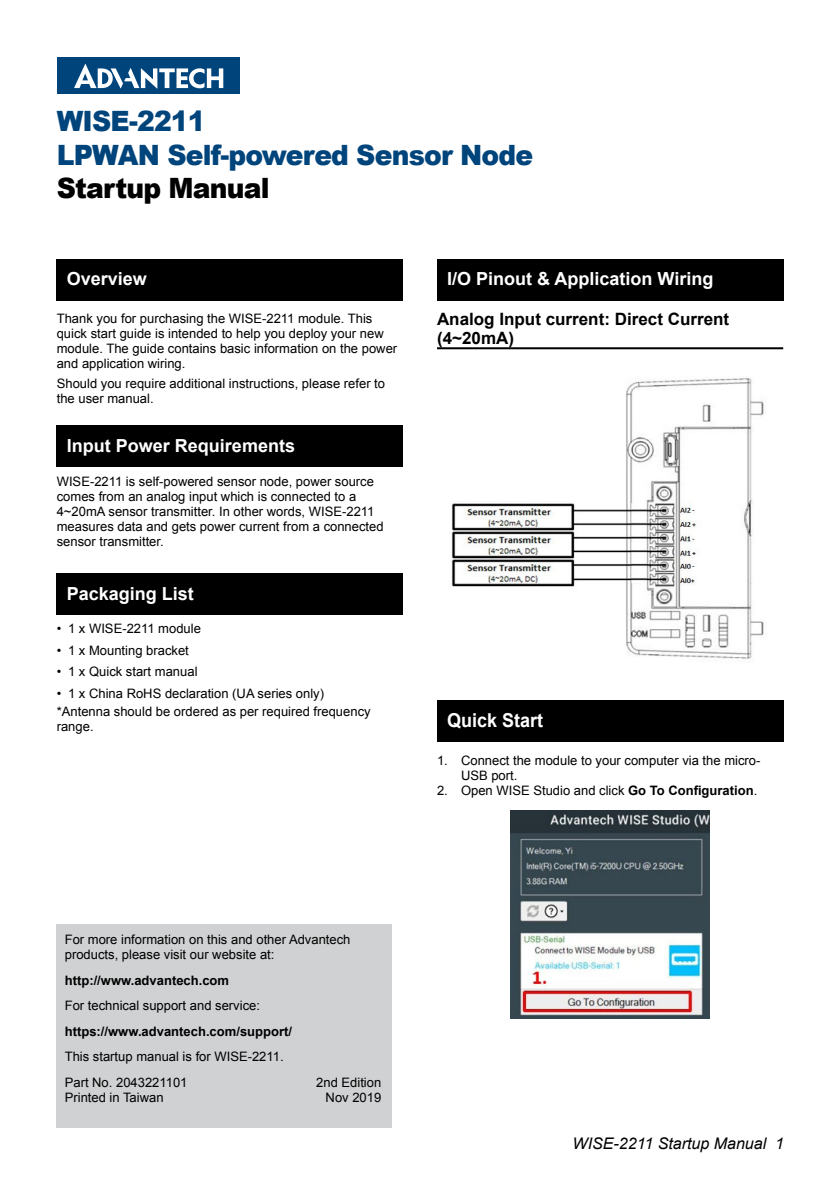
<style>
.page{position:relative;width:840px;height:1191px;background:#fff}
.page>*{position:absolute;margin:0;border:0;box-sizing:border-box;transform-origin:0 0}
.t1{font:900 28px/33.6px "Arial";letter-spacing:-.03em;color:#00447c;scale:.95 1}
.t2{font:900 28px "Arial";letter-spacing:-.03em;color:#000;scale:.95 1}
.t3{font:700 19.2px "Arial";color:#fff;scale:.94 1}
.t4{font:700 18px "Arial";color:#fff}
.t5{font:700 17px/19px "Arial";color:#000}
.t6{font:italic 16px "Arial";color:#000}
.t7{font:13px/15px "Arial";color:#000}
.t8{font:700 13px "Arial";color:#000}
.s1{font-weight:700}
</style>
<div class="page">
<div style="left:57px;top:924px;width:334px;height:203px;background:#cfd1d2"></div>
<div style="left:57px;top:57px;width:182px;height:37px;background:#00447c"></div>
<svg style="left:74px;top:64px;width:149px;height:25px"></svg>
<hr style="left:437px;top:347px;width:345px;height:2px;background:#000">
<img style="left:510px;top:811px;width:199px;height:207px">
<div style="left:437px;top:259px;width:345px;height:41px;background:#000"></div>
<div style="left:57px;top:259px;width:346px;height:41px;background:#000"></div>
<div style="left:57px;top:425px;width:346px;height:42px;background:#000"></div>
<div style="left:57px;top:573px;width:346px;height:42px;background:#000"></div>
<div style="left:437px;top:700px;width:345px;height:41px;background:#000"></div>
<img style="left:451px;top:378px;width:313px;height:281px">
<h1 class="t1" style="left:57px;top:103px;width:503px">WISE-2211<br>LPWAN Self-powered Sensor Node</h1>
<h1 class="t2" style="left:57px;top:168px;width:225px">Startup Manual</h1>
<h3 class="t4" style="left:67px;top:267px;width:82px">Overview</h3>
<h3 class="t4" style="left:447px;top:267px;width:268px">I/O Pinout &amp; Application Wiring</h3>
<p class="t7" style="left:57px;top:310px;width:342px">Thank you for purchasing the WISE-2211 module. This quick start guide is intended to help you deploy your new module. The guide contains basic information on the power and application wiring.</p>
<p class="t7" style="left:57px;top:376px;width:330px">Should you require additional instructions, please refer to the user manual.</p>
<h3 class="t4" style="left:67px;top:433px;width:230px">Input Power Requirements</h3>
<p class="t7" style="left:57px;top:474px;width:328px">WISE-2211 is self-powered sensor node, power source comes from an analog input which is connected to a 4~20mA sensor transmitter. In other words, WISE-2211 measures data and gets power current from a connected sensor transmitter.</p>
<h3 class="t4" style="left:67px;top:581px;width:129px">Packaging List</h3>
<p class="t7" style="left:57px;top:621px;width:146px">• 1 x WISE-2211 module</p>
<p class="t7" style="left:57px;top:642px;width:134px">• 1 x Mounting bracket</p>
<p class="t7" style="left:57px;top:664px;width:142px">• 1 x Quick start manual</p>
<p class="t7" style="left:57px;top:685px;width:315px;line-height:17.8px">• 1 x China RoHS declaration (UA series only) *Antenna should be ordered as per required frequency</p>
<p class="t7" style="left:57px;top:719px;width:38px">range.</p>
<h3 class="t5" style="left:437px;top:310px;width:293px">Analog Input current: Direct Current (4~20mA)</h3>
<h2 class="t3" style="left:447px;top:708px;width:104px">Quick Start</h2>
<p class="t7" style="left:461px;top:753px;width:301px;text-indent:-24px">1. Connect the module to your computer via the micro-<br>USB port.</p>
<p class="t7" style="left:437px;top:783px;width:321px">2. Open WISE Studio and click <span class="s1">Go To Configuration</span>.</p>
<p class="t7" style="left:65px;top:932px;width:287px">For more information on this and other Advantech products, please visit our website at:</p>
<p class="t8" style="left:65px;top:971px;width:166px">http://www.advantech.com</p>
<p class="t7" style="left:65px;top:998px;width:197px">For technical support and service:</p>
<p class="t8" style="left:65px;top:1022px;width:229px">https://www.advantech.com/support/</p>
<p class="t7" style="left:65px;top:1044px;width:220px;line-height:25.4px">This startup manual is for WISE-2211.<br>Part No. 2043221101</p>
<p class="t7" style="left:65px;top:1089px;width:100px">Printed in Taiwan</p>
<p class="t7" style="left:316px;top:1074px;width:67px;text-align:right">2nd Edition<br>Nov 2019</p>
<p class="t6" style="left:572px;top:1132px;width:213px">WISE-2211 Startup Manual 1</p>
</div>
